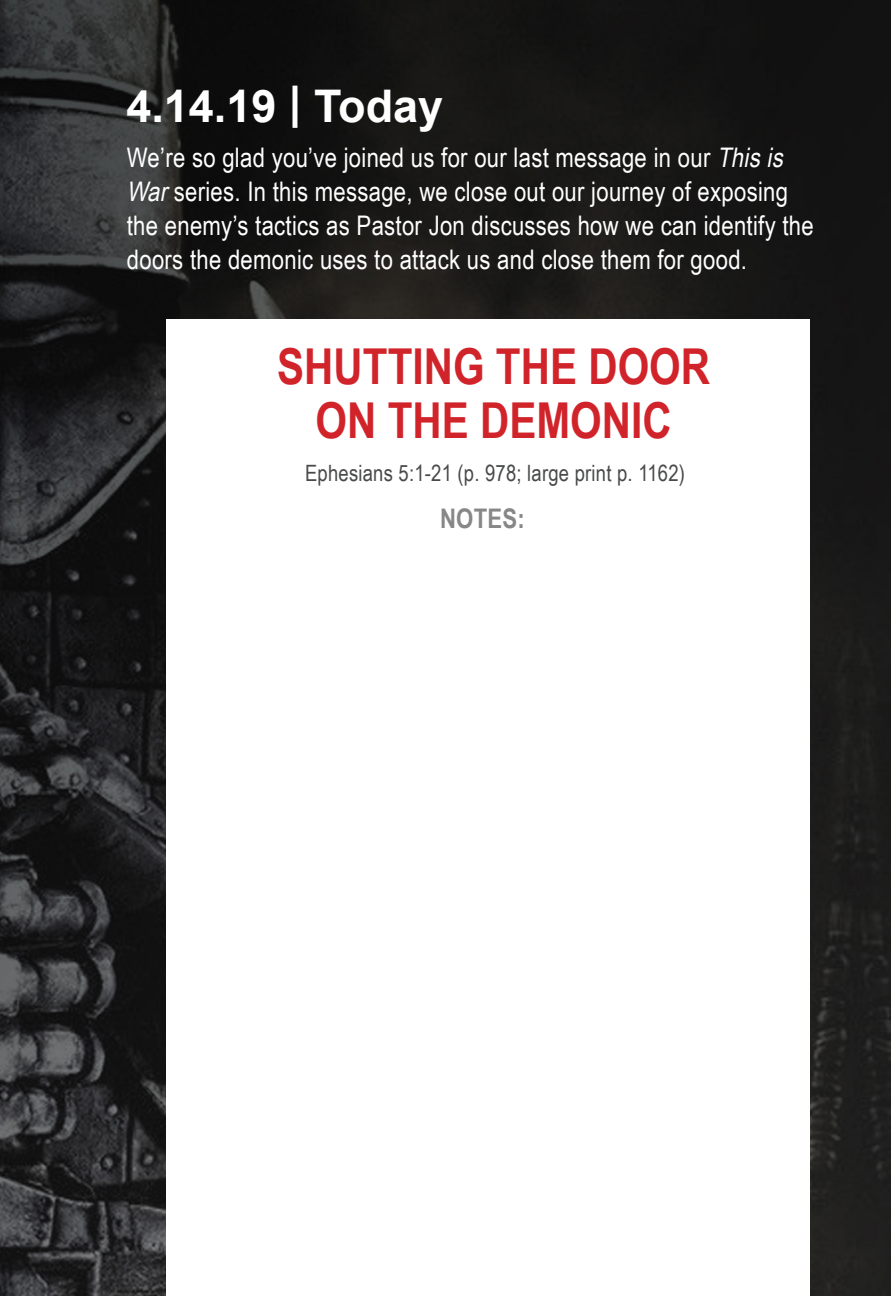
<style>
.page{position:relative;width:891px;height:1296px;background:#fff}
.page>*{position:absolute;margin:0;border:0;box-sizing:border-box;transform-origin:0 0}
.t1{font:700 49.5px/54px "Arial Narrow";color:#d1232a;text-align:center}
.t2{font:700 45px "Arial";color:#fff}
.t3{font:27px/33.8px "Arial Narrow";letter-spacing:.01em;color:#fff}
.t4{font:700 27px "Arial Narrow";letter-spacing:.01em;color:#878787}
.t5{font:22.5px "Arial Narrow";letter-spacing:.01em;color:#484949}
.s1{font-style:italic}
</style>
<div class="page">
<img style="left:0;top:0;width:891px;height:1296px">
<div style="left:166px;top:320px;width:643px;height:976px;background:#fff"></div>
<h2 class="t2" style="left:126px;top:77px;width:318px">4.14.19 | Today</h2>
<p class="t3" style="left:127px;top:140px;width:688px">We’re so glad you’ve joined us for our last message in our <span class="s1">Thisis War</span>series. In this message, we close out our journey of exposing the enemy’s tactics as Pastor Jon discusses how we can identify the doors the demonic uses to attack us and close them for good.</p>
<h1 class="t1" style="left:277px;top:337px;width:434px">SHUTTING THE DOOR<br>ON THE DEMONIC</h1>
<p class="t5" style="left:305px;top:457px;width:382px">Ephesians 5:1-21 (p. 978; large print p. 1162)</p>
<p class="t4" style="left:440px;top:498px;width:86px">NOTES:</p>
</div>
